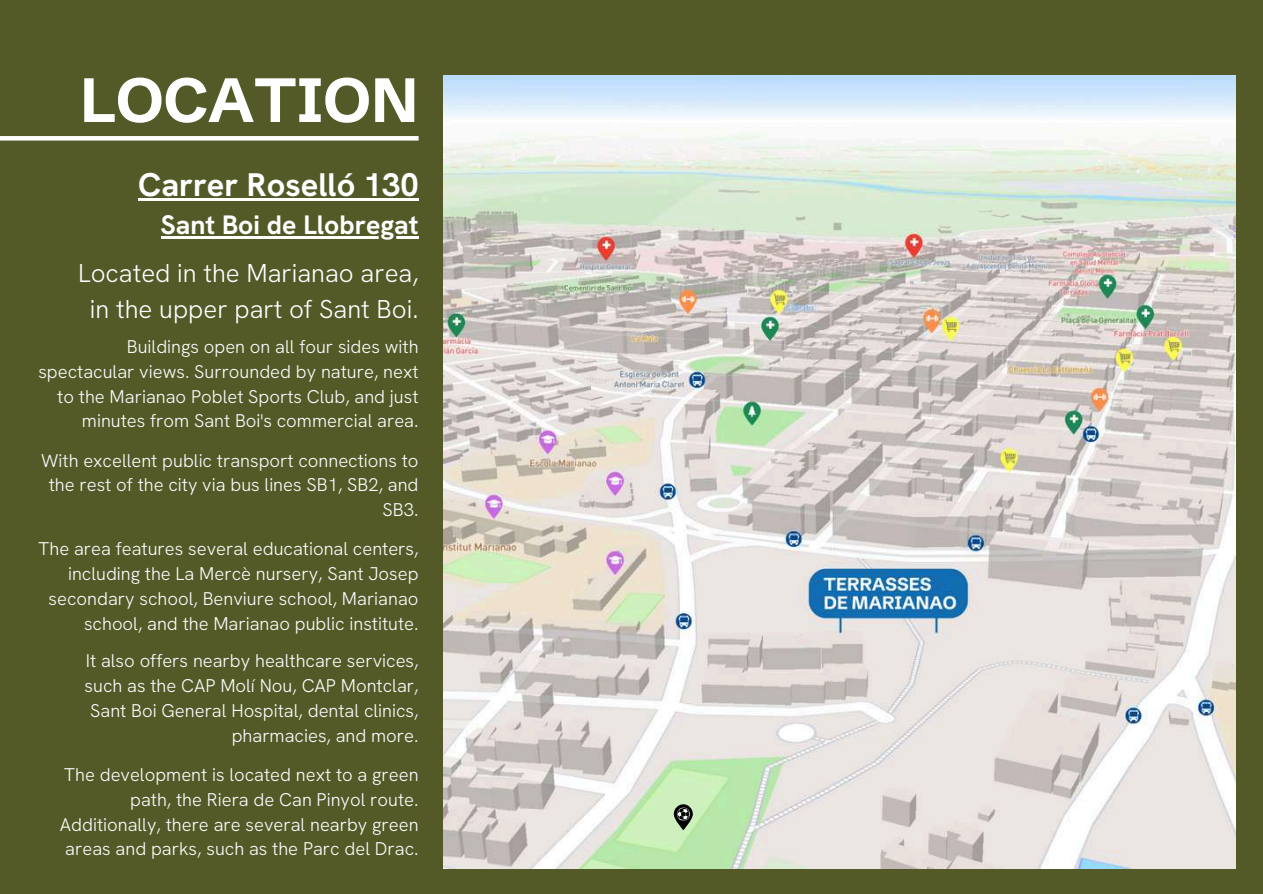
<style>
.page{position:relative;width:1263px;height:894px;background:#fff}
.page>*{position:absolute;margin:0;border:0;box-sizing:border-box;transform-origin:0 0}
.t1{font:700 62.1px "Schibsted Grotesk";color:#fefefe}
.t2{font:700 32.55px "Hanken Grotesk";color:#fff}
.t3{font:700 26.55px "Hanken Grotesk";color:#fff}
.t4{font:300 25.8px/36px "Hanken Grotesk";color:#fff;text-align:center}
.t5{font:300 18.45px/24.8px "Hanken Grotesk";color:#fefefe;text-align:right}
</style>
<div class="page">
<div style="left:0;top:0;width:1263px;height:893px;background:#535a28"></div>
<hr style="left:0;top:136px;width:419px;height:4px;background:#fff">
<img style="left:443px;top:75px;width:792px;height:792px">
<svg style="left:674px;top:804px;width:19px;height:25px"></svg>
<svg style="left:677px;top:807px;width:13px;height:13px"></svg>
<hr style="left:138px;top:198px;width:281px;height:2px;background:#fff">
<hr style="left:161px;top:236px;width:258px;height:2px;background:#fff">
<h1 class="t1" style="left:80px;top:61px;width:340px">LOCATION</h1>
<h2 class="t2" style="left:138px;top:163px;width:282px">Carrer Roselló 130</h2>
<h3 class="t3" style="left:161px;top:207px;width:259px">Sant Boi de Llobregat</h3>
<h3 class="t4" style="left:78px;top:255px;width:342px">Located in the Marianao area, in the upper part of Sant Boi.</h3>
<p class="t5" style="left:38px;top:334px;width:382px">Buildings open on all four sides with spectacular views. Surrounded by nature, next to the Marianao Poblet Sports Club, and just minutes from Sant Boi's commercial area.</p>
<p class="t5" style="left:41px;top:448px;width:379px">With excellent public transport connections to the rest of the city via bus lines SB1, SB2, and<br>SB3.</p>
<p class="t5" style="left:39px;top:536px;width:381px">The area features several educational centers, including the La Mercè nursery, Sant Josep secondary school, Benviure school, Marianao school, and the Marianao public institute.</p>
<p class="t5" style="left:85px;top:648px;width:335px">It also offers nearby healthcare services, such as the CAP Molí Nou, CAP Montclar, Sant Boi General Hospital, dental clinics, pharmacies, and more.</p>
<p class="t5" style="left:60px;top:762px;width:360px">The development is located next to a green path, the Riera de Can Pinyol route.<br>Additionally, there are several nearby green areas and parks, such as the Parc del Drac.</p>
</div>
